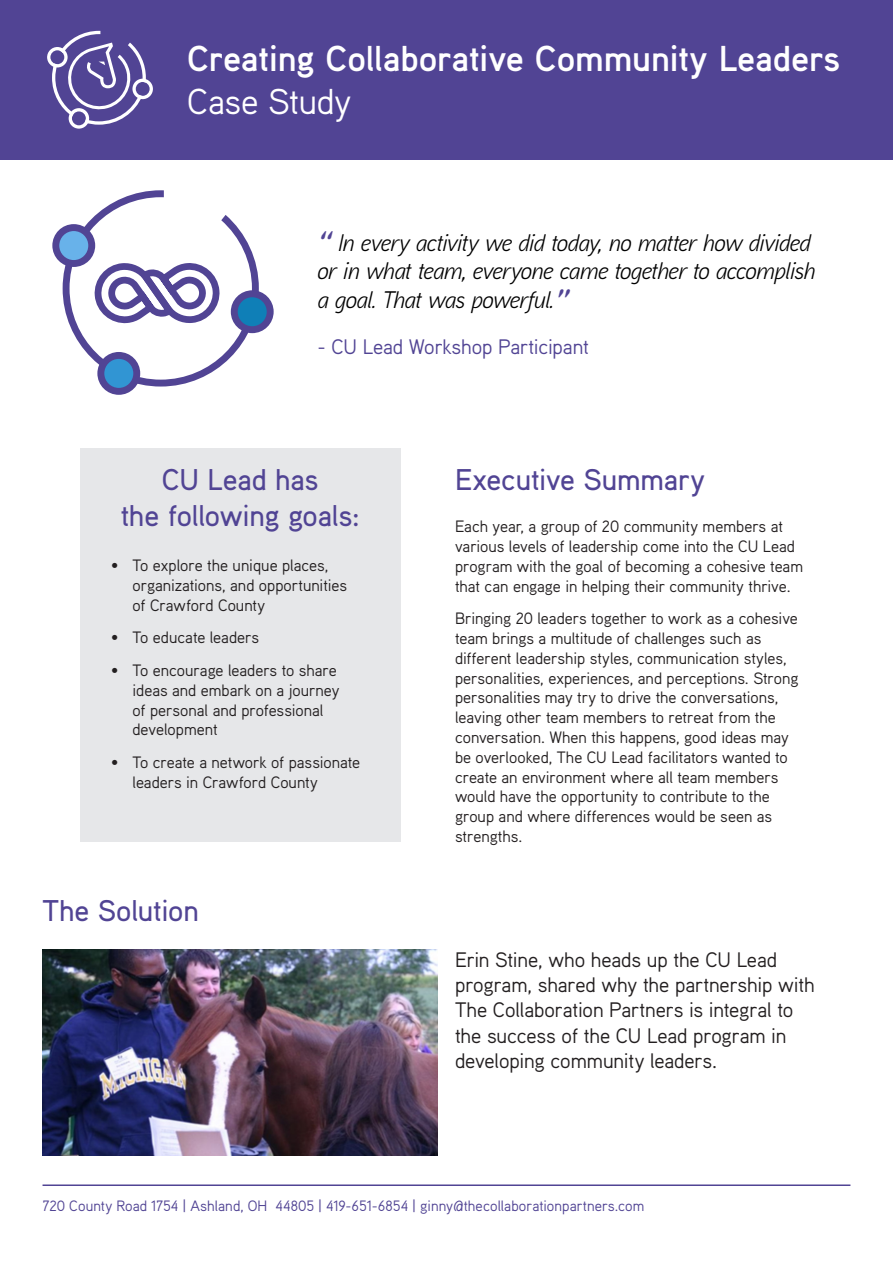
<style>
.page{position:relative;width:893px;height:1263px;background:#fff}
.page>*{position:absolute;margin:0;border:0;box-sizing:border-box;transform-origin:0 0}
.t1{font:italic 600 37.5px "Aaux Next";color:#514494}
.t2{font:700 36px/43.2px "Aaux";letter-spacing:-.005em;color:#fff}
.Subheaders{font:500 30px/36px "Aaux";letter-spacing:-.005em;color:#514494;text-align:center}
.Opening_Body{font:italic 24px/28.8px "Aaux Next";letter-spacing:-.02em;color:#000}
.Opening_Body-2{font:21px/25.2px "Aaux";letter-spacing:-.005em;color:#231f20}
.Opening_Body-3{font:21px "Aaux";letter-spacing:-.005em;color:#514494}
.Body{font:16.5px/19.8px "Aaux";color:#231f20}
.t3{font:15px "Aaux";letter-spacing:.005em;color:#514494}
.s1{font-weight:400}
</style>
<div class="page">
<hr style="left:43px;top:1184px;width:807px;height:2px;background:#514494">
<div style="left:0;top:0;width:893px;height:159px;background:#514494"></div>
<svg style="left:47px;top:31px;width:106px;height:98px"></svg>
<div style="left:80px;top:448px;width:320px;height:394px;background:#e6e7e9"></div>
<img style="left:43px;top:950px;width:395px;height:206px">
<svg style="left:52px;top:190px;width:222px;height:205px"></svg>
<p class="t2" style="left:187px;top:36px;width:655px">Creating Collaborative Community Leaders<br><span class="s1">Case Study</span></p>
<p class="t1" style="left:317px;top:220px;width:13px">“</p>
<p class="Opening_Body" style="left:317px;top:227px;width:499px;text-indent:21px">In every activity we did today, no matter how divided or in what team, everyone came together to accomplish a goal. That was powerful.</p>
<p class="t1" style="left:555px;top:278px;width:13px">”</p>
<p class="Opening_Body-3" style="left:317px;top:334px;width:273px">- CU Lead Workshop Participant</p>
<p class="Subheaders" style="left:121px;top:461px;width:241px">CU Lead has<br>the following goals:</p>
<p class="Body" style="left:133px;top:555px;width:216px;text-indent:-21px">• To explore the unique places, organizations, and opportunities of Crawford County</p>
<p class="Body" style="left:111px;top:627px;width:149px">• To educate leaders</p>
<p class="Body" style="left:133px;top:660px;width:208px;text-indent:-21px">• To encourage leaders to share ideas and embark on a journey of personal and professional development</p>
<p class="Body" style="left:133px;top:752px;width:229px;text-indent:-21px">• To create a network of passionate leaders in Crawford County</p>
<p class="Subheaders" style="left:43px;top:892px;width:158px">The Solution</p>
<p class="Subheaders" style="left:455px;top:460px;width:251px">Executive Summary</p>
<p class="Body" style="left:455px;top:516px;width:350px">Each year, a group of 20 community members at various levels of leadership come into the CU Lead program with the goal of becoming a cohesive team that can engage in helping their community thrive.</p>
<p class="Body" style="left:455px;top:608px;width:345px">Bringing 20 leaders together to work as a cohesive team brings a multitude of challenges such as different leadership styles, communication styles, personalities, experiences, and perceptions. Strong personalities may try to drive the conversations, leaving other team members to retreat from the conversation. When this happens, good ideas may be overlooked, The CU Lead facilitators wanted to create an environment where all team members would have the opportunity to contribute to the group and where differences would be seen as strengths.</p>
<p class="Opening_Body-2" style="left:455px;top:946px;width:361px">Erin Stine, who heads up the CU Lead program, shared why the partnership with The Collaboration Partners is integral to the success of the CU Lead program in developing community leaders.</p>
<p class="t3" style="left:43px;top:1196px;width:603px">720 County Road 1754 | Ashland, OH 44805 | 419-651-6854 | ginny@thecollaborationpartners.com</p>
</div>
